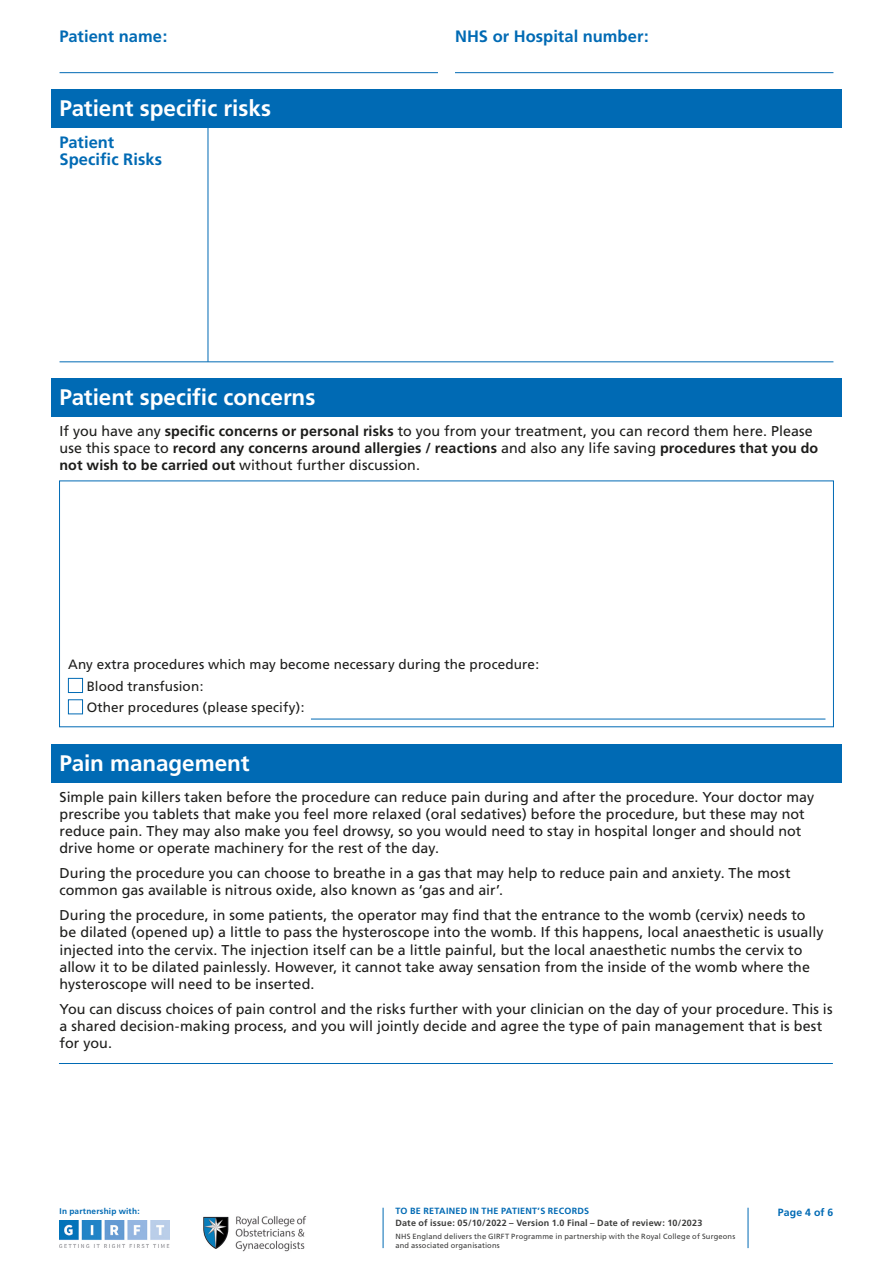
<style>
.page{position:relative;width:893px;height:1263px;background:#fff}
.page>*{position:absolute;margin:0;border:0;box-sizing:border-box;transform-origin:0 0}
.t1{font:700 22.5px "Frutiger";letter-spacing:-.005em;color:#fff}
.t2{font:700 16.5px/16.5px "Frutiger";color:#006ab4}
.t3{font:14.25px/17.2px "Frutiger";letter-spacing:.005em;color:#1d1d1b}
.t4{font:13.5px "Frutiger";letter-spacing:.01em;color:#1d1d1b}
.t5{font:700 10.5px "Frutiger";letter-spacing:.015em;color:#006ab4}
.t6{font:700 9px "Frutiger";letter-spacing:.02em;color:#3c3c3b}
.t7{font:700 9px "Frutiger";letter-spacing:.025em;color:#006ab4}
.t8{font:700 8.25px "Frutiger";letter-spacing:.025em;color:#006ab4}
.t9{font:7.5px/9px "Frutiger";letter-spacing:.02em;color:#3c3c3b}
.s1{font-weight:700}
</style>
<div class="page">
<hr style="left:383px;top:1208px;width:1px;height:40px;background:#006ab4">
<hr style="left:748px;top:1208px;width:1px;height:40px;background:#006ab4">
<img style="left:60px;top:1220px;width:109px;height:28px">
<img style="left:203px;top:1215px;width:104px;height:37px">
<div style="left:51px;top:378px;width:791px;height:39px;background:#006ab4"></div>
<hr style="left:208px;top:128px;width:1px;height:234px;background:#006ab4">
<hr style="left:60px;top:361px;width:773px;height:1px;background:#006ab4">
<div style="left:51px;top:89px;width:791px;height:39px;background:#006ab4"></div>
<hr style="left:60px;top:72px;width:378px;height:1px;background:#006ab4">
<hr style="left:455px;top:72px;width:378px;height:1px;background:#006ab4">
<div style="left:68px;top:678px;width:15px;height:15px;border:1px solid #006ab4"></div>
<div style="left:68px;top:699px;width:15px;height:15px;border:1px solid #006ab4"></div>
<div style="left:51px;top:744px;width:791px;height:38px;background:#006ab4"></div>
<hr style="left:59px;top:1063px;width:774px;height:1px;background:#006ab4">
<hr style="left:311px;top:719px;width:514px;height:1px;background:#006ab4">
<h2 class="t2" style="left:60px;top:28px;width:109px">Patient name:</h2>
<h2 class="t2" style="left:455px;top:28px;width:195px">NHS or Hospital number:</h2>
<h2 class="t1" style="left:60px;top:95px;width:213px">Patient specific risks</h2>
<h2 class="t2" style="left:60px;top:135px;width:104px">Patient<br>Specific Risks</h2>
<h2 class="t1" style="left:60px;top:384px;width:257px">Patient specific concerns</h2>
<h2 class="t3" style="left:60px;top:422px;width:760px">If you have any <span class="s1">specific concerns or personal risks</span> to you from your treatment, you can record them here. Please use this space to <span class="s1">record any concerns around allergies / reactions</span> and also any life saving <span class="s1">procedures that you do not wish to be carried out</span> without further discussion.</h2>
<h2 class="t4" style="left:68px;top:657px;width:473px">Any extra procedures which may become necessary during the procedure:</h2>
<h2 class="t4" style="left:87px;top:678px;width:118px">Blood transfusion:</h2>
<h2 class="t4" style="left:87px;top:699px;width:219px">Other procedures (please specify):</h2>
<h2 class="t1" style="left:60px;top:750px;width:191px">Pain management</h2>
<h2 class="t3" style="left:60px;top:788px;width:756px">Simple pain killers taken before the procedure can reduce pain during and after the procedure. Your doctor may prescribe you tablets that make you feel more relaxed (oral sedatives) before the procedure, but these may not reduce pain. They may also make you feel drowsy, so you would need to stay in hospital longer and should not drive home or operate machinery for the rest of the day.</h2>
<h2 class="t3" style="left:60px;top:864px;width:732px">During the procedure you can choose to breathe in a gas that may help to reduce pain and anxiety. The most common gas available is nitrous oxide, also known as ‘gas and air’.</h2>
<h2 class="t3" style="left:60px;top:906px;width:765px">During the procedure, in some patients, the operator may find that the entrance to the womb (cervix) needs to be dilated (opened up) a little to pass the hysteroscope into the womb. If this happens, local anaesthetic is usually injected into the cervix. The injection itself can be a little painful, but the local anaesthetic numbs the cervix to allow it to be dilated painlessly. However, it cannot take away sensation from the inside of the womb where the hysteroscope will need to be inserted.</h2>
<h2 class="t3" style="left:60px;top:1000px;width:775px">You can discuss choices of pain control and the risks further with your clinician on the day of your procedure. This is a shared decision-making process, and you will jointly decide and agree the type of pain management that is best for you.</h2>
<p class="t8" style="left:60px;top:1206px;width:82px">In partnership with:</p>
<p class="t5" style="left:778px;top:1206px;width:57px">Page 4 of 6</p>
<p class="t7" style="left:395px;top:1206px;width:195px">TO BE RETAINED IN THE PATIENT’S RECORDS</p>
<p class="t6" style="left:395px;top:1217px;width:308px">Date of issue: 05/10/2022 – Version 1.0 Final – Date of review: 10/2023</p>
<p class="t9" style="left:395px;top:1232px;width:341px">NHS England delivers the GIRFT Programme in partnership with the Royal College of Surgeons and associated organisations</p>
</div>
